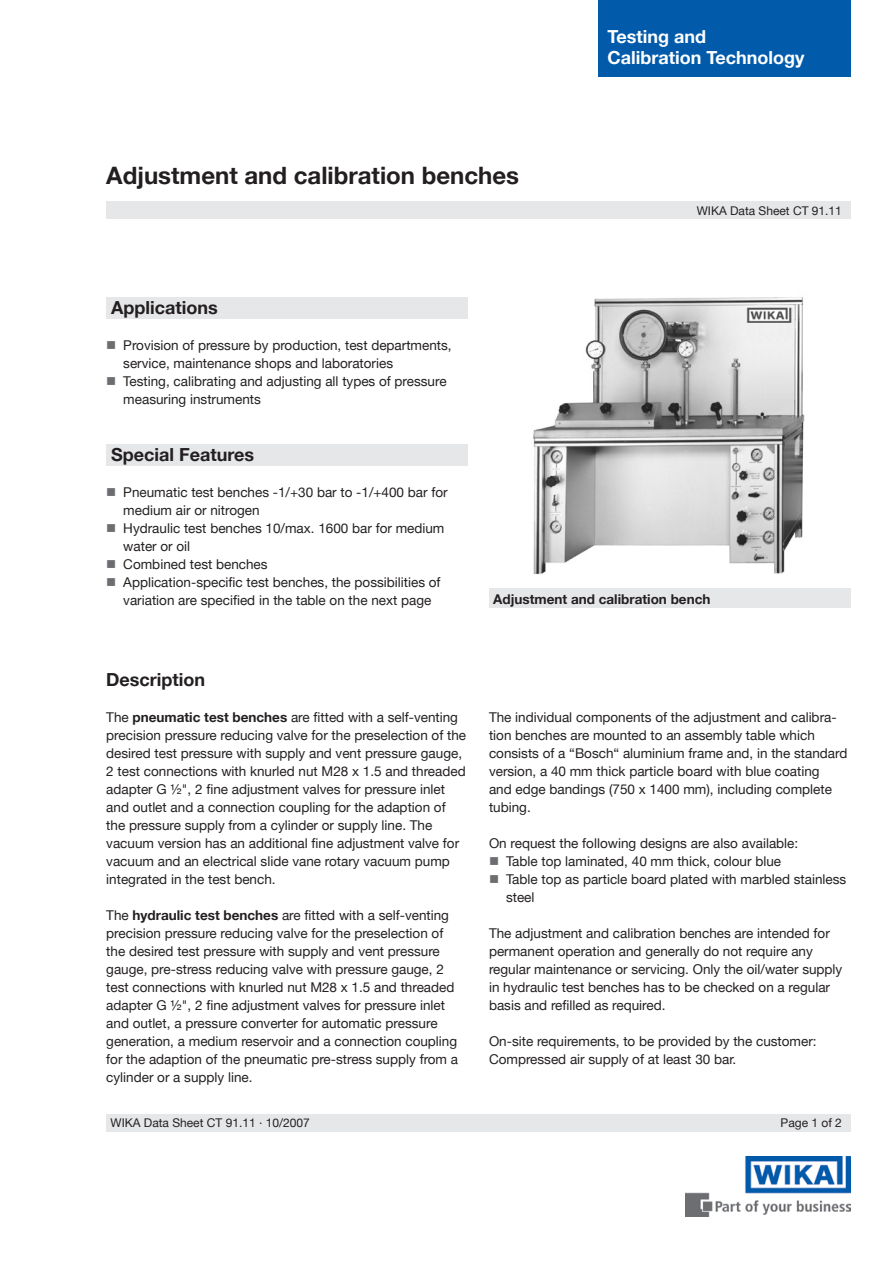
<style>
.page{position:relative;width:893px;height:1263px;background:#fff}
.page>*{position:absolute;margin:0;border:0;box-sizing:border-box;transform-origin:0 0}
.t1{font:700 24px "Helvetica Neue";color:#231f20}
.t2{font:700 18px "Helvetica Neue";color:#231f20}
.t3{font:700 18px/21px "Helvetica Neue";color:#fff}
.t4{font:13.5px/18px "Helvetica Neue";color:#231f20}
.t5{font:700 13.5px "Helvetica Neue";color:#231f20}
.t6{font:13.5px "Wingdings";color:#6c6d70}
.t7{font:12px "Helvetica Neue";color:#231f20}
.s1{font-weight:700}
</style>
<div class="page">
<div style="left:106px;top:298px;width:362px;height:21px;background:#e6e7e9"></div>
<img style="left:685px;top:1157px;width:165px;height:59px">
<div style="left:106px;top:202px;width:744px;height:17px;background:#e6e7e9"></div>
<div style="left:106px;top:1114px;width:744px;height:17px;background:#e6e7e9"></div>
<div style="left:598px;top:0;width:252px;height:77px;background:#015aaa"></div>
<div style="left:106px;top:445px;width:362px;height:21px;background:#e6e7e9"></div>
<img style="left:533px;top:297px;width:272px;height:278px">
<div style="left:489px;top:589px;width:361px;height:19px;background:#e6e7e9"></div>
<h1 class="t1" style="left:106px;top:160px;width:414px">Adjustment and calibration benches</h1>
<h2 class="t2" style="left:111px;top:296px;width:108px">Applications</h2>
<p class="t4" style="left:123px;top:336px;width:330px">Provision of pressure by production, test departments, service, maintenance shops and laboratories<br>Testing, calibrating and adjusting all types of pressure measuring instruments</p>
<p class="t6" style="left:106px;top:338px;width:12px">■</p>
<p class="t6" style="left:106px;top:374px;width:12px">■</p>
<h2 class="t3" style="left:607px;top:25px;width:198px">Testing and<br>Calibration Technology</h2>
<p class="t7" style="left:697px;top:204px;width:147px">WIKA Data Sheet CT 91.11</p>
<h2 class="t2" style="left:111px;top:443px;width:144px">Special Features</h2>
<p class="t4" style="left:123px;top:483px;width:326px">Pneumatic test benches -1/+30 bar to -1/+400 bar for medium air or nitrogen<br>Hydraulic test benches 10/max. 1600 bar for medium water or oil<br>Combined test benches<br>Application-specific test benches, the possibilities of variation are specified in the table on the next page</p>
<p class="t6" style="left:106px;top:485px;width:12px">■</p>
<p class="t6" style="left:106px;top:521px;width:12px">■</p>
<p class="t5" style="left:493px;top:590px;width:219px">Adjustment and calibration bench</p>
<h2 class="t2" style="left:106px;top:668px;width:100px">Description</h2>
<p class="t4" style="left:106px;top:708px;width:361px">The <span class="s1">pneumatic test benches</span> are fitted with a self-venting precision pressure reducing valve for the preselection of the desired test pressure with supply and vent pressure gauge, 2 test connections with knurled nut M28 x 1.5 and threaded adapter G ½", 2 fine adjustment valves for pressure inlet and outlet and a connection coupling for the adaption of the pressure supply from a cylinder or supply line. The vacuum version has an additional fine adjustment valve for vacuum and an electrical slide vane rotary vacuum pump integrated in the test bench.</p>
<p class="t4" style="left:106px;top:906px;width:353px">The <span class="s1">hydraulic test benches</span> are fitted with a self-venting precision pressure reducing valve for the preselection of the desired test pressure with supply and vent pressure gauge, pre-stress reducing valve with pressure gauge, 2 test connections with knurled nut M28 x 1.5 and threaded adapter G ½", 2 fine adjustment valves for pressure inlet and outlet, a pressure converter for automatic pressure generation, a medium reservoir and a connection coupling for the adaption of the pneumatic pre-stress supply from a cylinder or a supply line.</p>
<p class="t4" style="left:489px;top:708px;width:360px">The individual components of the adjustment and calibra&shy;tion benches are mounted to an assembly table which consists of a “Bosch“ aluminium frame and, in the standard version, a 40 mm thick particle board with blue coating<br>and edge bandings (750 x 1400 mm), including complete tubing.</p>
<p class="t4" style="left:506px;top:834px;width:342px;text-indent:-17px">On request the following designs are also available:<br>Table top laminated, 40 mm thick, colour blue<br>Table top as particle board plated with marbled stainless steel</p>
<p class="t4" style="left:489px;top:924px;width:355px">The adjustment and calibration benches are intended for permanent operation and generally do not require any regular maintenance or servicing. Only the oil/water supply in hydraulic test benches has to be checked on a regular basis and refilled as required.</p>
<p class="t4" style="left:489px;top:1032px;width:329px">On-site requirements, to be provided by the customer:<br>Compressed air supply of at least 30 bar.</p>
<p class="t7" style="left:111px;top:1116px;width:201px">WIKA Data Sheet CT 91.11 ∙ 10/2007</p>
<p class="t7" style="left:781px;top:1116px;width:63px">Page 1 of 2</p>
</div>
